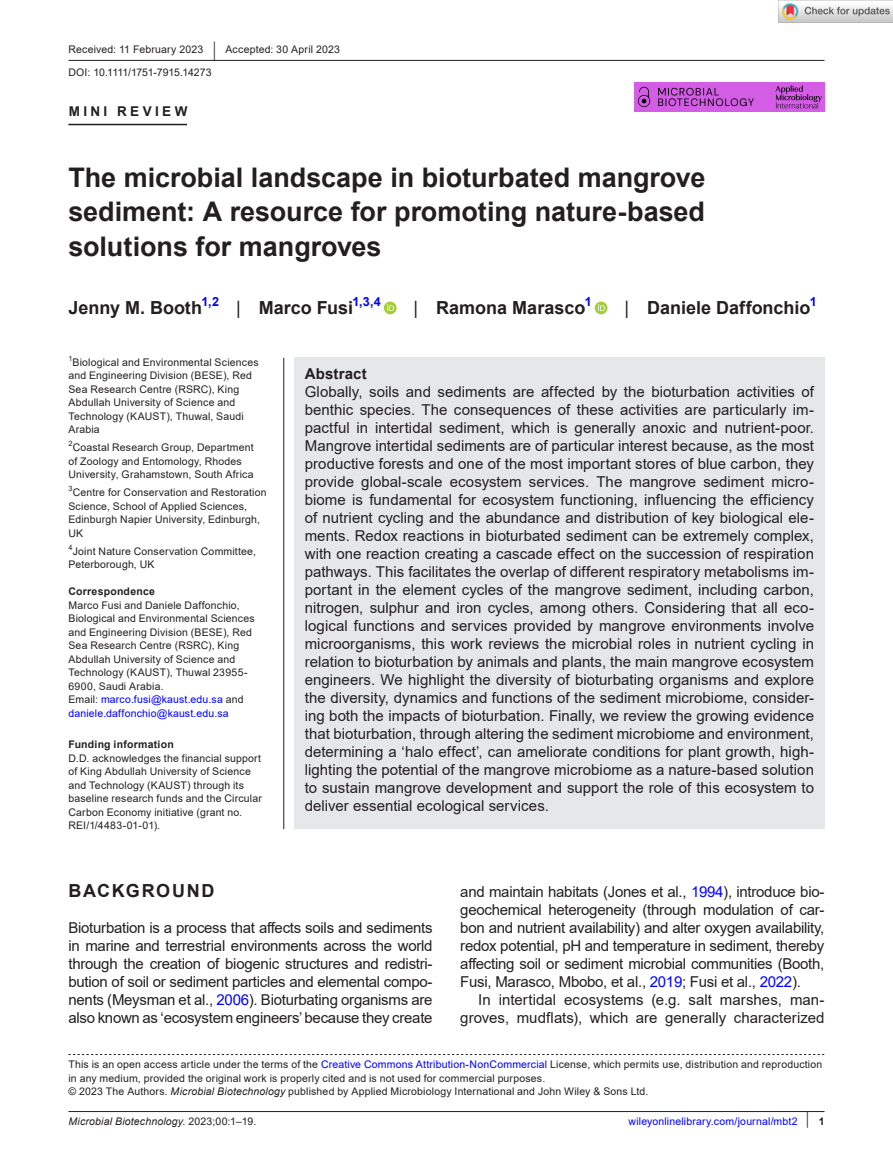
<style>
.page{position:relative;width:893px;height:1174px;background:#fff}
.page>*{position:absolute;margin:0;border:0;box-sizing:border-box;transform-origin:0 0}
.t1{font:700 27px/34.5px "Arial";color:#231f20;text-align:justify}
.t2{font:700 18px "Arial";color:#231f20}
.t3{font:700 18px "Arial";letter-spacing:.09em;color:#231f20}
.t4{font:15px/18px "Arial";letter-spacing:-.005em;color:#231f20;text-align:justify}
.t5{font:700 15px "Arial";letter-spacing:.01em;color:#231f20}
.t6{font:700 13.5px "Arial";letter-spacing:.255em;color:#231f20}
.t7{font:700 12.6px "Arial";color:#00f}
.t8{font:10.5px/13.5px "Arial";letter-spacing:.015em;color:#231f20}
.t9{font:10.5px "Arial";letter-spacing:.015em;color:#00f}
.t10{font:italic 10.5px "Arial";letter-spacing:.015em;color:#231f20}
.t11{font:700 10.5px "Arial";letter-spacing:.02em;color:#231f20}
.s1{font-size:19.5px}
.s2{font-weight:400}
.s3{color:#00f}
.s4{font-style:italic}
.s5{font-style:normal}
.s6{font-size:17.4px;color:#231f20}
.s7{font-weight:700;color:#231f20}
</style>
<div class="page">
<hr style="left:68px;top:1111px;width:756px;height:1px;background:#231f20">
<img style="left:634px;top:82px;width:190px;height:30px">
<hr style="left:68px;top:60px;width:756px;height:1px;background:#231f20">
<hr style="left:68px;top:124px;width:119px;height:1px;background:#231f20">
<svg style="left:384px;top:301px;width:13px;height:13px"></svg>
<svg style="left:387px;top:304px;width:7px;height:7px"></svg>
<div style="left:595px;top:301px;width:12px;height:13px;background:#a5cd39;border-radius:50%"></div>
<svg style="left:598px;top:304px;width:7px;height:7px"></svg>
<svg style="left:68px;top:1054px;width:756px;height:1px"></svg>
<hr style="left:283px;top:358px;width:1px;height:471px;background:#231f20">
<div style="left:294px;top:358px;width:530px;height:464px;background:#e6e7e9"></div>
<div style="left:294px;top:821px;width:530px;height:8px;background:#e6e7e9"></div>
<img style="left:779px;top:0;width:114px;height:23px">
<p class="t8" style="left:68px;top:38px;width:273px;line-height:22.5px">Received: 11 February 2023 <span class="s1">|</span> Accepted: 30 April 2023<br>DOI: 10.1111/1751-7915.14273</p>
<p class="t6" style="left:69px;top:102px;width:120px">MINI REVIEW</p>
<h1 class="t1" style="left:68px;top:160px;width:638px">The microbial landscape in bioturbated mangrove sediment: A resource for promoting nature-based solutions for mangroves</h1>
<p class="t2" style="left:68px;top:295px;width:135px">Jenny M. Booth</p>
<p class="t7" style="left:201px;top:293px;width:19px">1,2</p>
<p class="t2" style="left:236px;top:295px;width:119px"><span class="s2">|</span> Marco Fusi</p>
<p class="t7" style="left:352px;top:293px;width:30px">1,3,4</p>
<p class="t2" style="left:413px;top:295px;width:173px"><span class="s2">|</span> Ramona Marasco</p>
<p class="t7" style="left:585px;top:293px;width:9px">1</p>
<p class="t2" style="left:624px;top:295px;width:188px"><span class="s2">|</span> Daniele Daffonchio</p>
<p class="t7" style="left:810px;top:293px;width:9px">1</p>
<p class="t8" style="left:68px;top:355px;width:192px"><sup>1</sup>Biological and Environmental Sciences and Engineering Division (BESE), Red<br>Sea Research Centre (RSRC), King<br>Abdullah University of Science and<br>Technology (KAUST), Thuwal, Saudi<br>Arabia</p>
<p class="t8" style="left:68px;top:440px;width:187px"><sup>2</sup>Coastal Research Group, Department of Zoology and Entomology, Rhodes<br>University, Grahamstown, South Africa</p>
<p class="t8" style="left:68px;top:485px;width:200px"><sup>3</sup>Centre for Conservation and Restoration<br>Science, School of Applied Sciences,<br>Edinburgh Napier University, Edinburgh,<br>UK</p>
<p class="t8" style="left:68px;top:544px;width:189px"><sup>4</sup>Joint Nature Conservation Committee,<br>Peterborough, UK</p>
<p class="t11" style="left:68px;top:584px;width:88px">Correspondence</p>
<p class="t8" style="left:68px;top:598px;width:188px">Marco Fusi and Daniele Daffonchio, Biological and Environmental Sciences and Engineering Division (BESE), Red Sea Research Centre (RSRC), King Abdullah University of Science and Technology (KAUST), Thuwal 23955- 6900, Saudi Arabia.<br>Email: <span class="s3">marco.fusi@kaust.edu.sa</span> and <span class="s3">daniele.daffonchio@kaust.edu.sa</span></p>
<p class="t11" style="left:68px;top:737px;width:107px">Funding information</p>
<p class="t8" style="left:68px;top:751px;width:195px">D.D. acknowledges the financial support of King Abdullah University of Science and Technology (KAUST) through its baseline research funds and the Circular Carbon Economy initiative (grant no.<br>REI/1/4483-01-01).</p>
<p class="t5" style="left:305px;top:363px;width:64px">Abstract</p>
<p class="t4" style="left:305px;top:383px;width:511px">Globally, soils and sediments are affected by the bioturbation activities of benthic species. The consequences of these activities are particularly im&shy;pactful in intertidal sediment, which is generally anoxic and nutrient-poor.<br>Mangrove intertidal sediments are of particular interest because, as the most productive forests and one of the most important stores of blue carbon, they provide global-scale ecosystem services. The mangrove sediment micro&shy;biome is fundamental for ecosystem functioning, influencing the efficiency of nutrient cycling and the abundance and distribution of key biological ele&shy;ments. Redox reactions in bioturbated sediment can be extremely complex, with one reaction creating a cascade effect on the succession of respiration pathways. This facilitates the overlap of different respiratory metabolisms im&shy;portant in the element cycles of the mangrove sediment, including carbon, nitrogen, sulphur and iron cycles, among others. Considering that all eco&shy;logical functions and services provided by mangrove environments involve microorganisms, this work reviews the microbial roles in nutrient cycling in relation to bioturbation by animals and plants, the main mangrove ecosystem engineers. We highlight the diversity of bioturbating organisms and explore the diversity, dynamics and functions of the sediment microbiome, consider&shy;ing both the impacts of bioturbation. Finally, we review the growing evidence that bioturbation, through altering the sediment microbiome and environment, determining a ‘halo effect’, can ameliorate conditions for plant growth, high&shy;lighting the potential of the mangrove microbiome as a nature-based solution to sustain mangrove development and support the role of this ecosystem to deliver essential ecological services.</p>
<p class="t3" style="left:68px;top:878px;width:148px">BACKGROUND</p>
<p class="t4" style="left:68px;top:919px;width:366px">Bioturbation is a process that affects soils and sediments in marine and terrestrial environments across the world through the creation of biogenic structures and redistri&shy;bution of soil or sediment particles and elemental compo&shy;nents (Meysman et al., <span class="s3">2006</span>). Bioturbating organisms are also known as ‘ecosystem engineers’ because they create</p>
<p class="t4" style="left:460px;top:883px;width:366px">and maintain habitats (Jones et al., <span class="s3">1994</span>), introduce bio&shy;geochemical heterogeneity (through modulation of car&shy;bon and nutrient availability) and alter oxygen availability, redox potential, pH and temperature in sediment, thereby affecting soil or sediment microbial communities (Booth, Fusi, Marasco, Mbobo, et al., <span class="s3">2019</span>; Fusi et al., <span class="s3">2022</span>).</p>
<p class="t4" style="left:460px;top:991px;width:366px;text-align:right">In intertidal ecosystems (e.g. salt marshes, man&shy;groves, mudflats), which are generally characterized</p>
<p class="t8" style="left:68px;top:1057px;width:755px">This is an open access article under the terms of the <span class="s3">Creative Commons Attribution-NonCommercial</span> License, which permits use, distribution and reproduction in any medium, provided the original work is properly cited and is not used for commercial purposes.<br>© 2023 The Authors. <span class="s4">Microbial Biotechnology</span> published by Applied Microbiology International and John Wiley &amp; Sons Ltd.</p>
<p class="t10" style="left:68px;top:1115px;width:189px">Microbial Biotechnology<span class="s5">. 2023;00:1–19.</span></p>
<p class="t9" style="left:629px;top:1114px;width:197px">wileyonlinelibrary.com/journal/mbt2 <span class="s6">|</span> <span class="s7">1</span></p>
</div>
